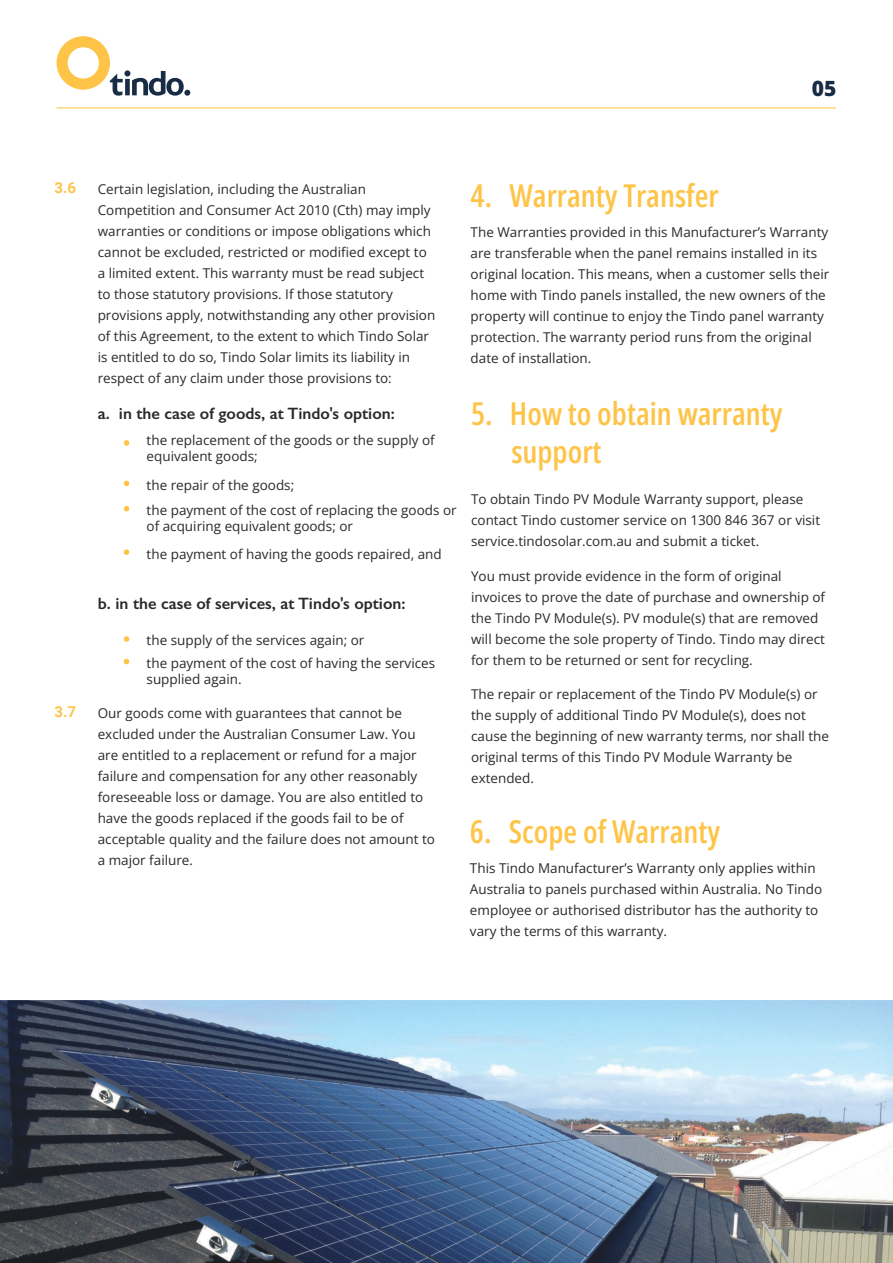
<style>
.page{position:relative;width:893px;height:1263px;background:#fff}
.page>*{position:absolute;margin:0;border:0;box-sizing:border-box;transform-origin:0 0}
.t1{font:600 31.5px/37.8px "Open Sans Condensed";color:#fec448}
.t2{font:21px "Open Sans";color:#192c46}
.t3{font:600 16.5px "Gill Sans";color:#2b292a}
.t4{font:700 15px "Roboto";color:#fec448}
.t5{font:13.5px/21px "Open Sans";color:#2b292a}
</style>
<div class="page">
<svg style="left:57px;top:36px;width:133px;height:60px"></svg>
<hr style="left:57px;top:107px;width:779px;height:1px;background:#fec448">
<svg style="left:124px;top:440px;width:5px;height:6px"></svg>
<svg style="left:124px;top:481px;width:5px;height:5px"></svg>
<svg style="left:124px;top:506px;width:5px;height:5px"></svg>
<svg style="left:124px;top:549px;width:5px;height:6px"></svg>
<svg style="left:124px;top:636px;width:5px;height:6px"></svg>
<svg style="left:124px;top:659px;width:5px;height:5px"></svg>
<img style="left:0;top:1000px;width:893px;height:263px">
<h2 class="t2" style="left:812px;top:76px;width:26px">05</h2>
<p class="t4" style="left:54px;top:179px;width:23px">3.6</p>
<p class="t4" style="left:54px;top:703px;width:23px">3.7</p>
<p class="t5" style="left:98px;top:180px;width:339px">Certain legislation, including the Australian Competition and Consumer Act 2010 (Cth) may imply warranties or conditions or impose obligations which cannot be excluded, restricted or modified except to a limited extent. This warranty must be read subject to those statutory provisions. If those statutory provisions apply, notwithstanding any other provision of this Agreement, to the extent to which Tindo Solar is entitled to do so, Tindo Solar limits its liability in respect of any claim under those provisions to:</p>
<p class="t3" style="left:98px;top:407px;width:299px">a. in the case of goods, at Tindo's option:</p>
<p class="t5" style="left:147px;top:433px;width:290px;line-height:16.2px">the replacement of the goods or the supply of equivalent goods;</p>
<p class="t5" style="left:147px;top:474px;width:312px;line-height:25.2px">the repair of the goods;<br>the payment of the cost of replacing the goods or</p>
<p class="t5" style="left:147px;top:514px;width:297px;line-height:27.3px">of acquiring equivalent goods; or<br>the payment of having the goods repaired, and</p>
<p class="t3" style="left:98px;top:597px;width:309px">b. in the case of services, at Tindo's option:</p>
<p class="t5" style="left:147px;top:631px;width:290px;line-height:22.5px">the supply of the services again; or<br>the payment of the cost of having the services</p>
<p class="t5" style="left:147px;top:670px;width:96px">supplied again.</p>
<p class="t5" style="left:98px;top:704px;width:339px">Our goods come with guarantees that cannot be excluded under the Australian Consumer Law. You are entitled to a replacement or refund for a major failure and compensation for any other reasonably foreseeable loss or damage. You are also entitled to have the goods replaced if the goods fail to be of acceptable quality and the failure does not amount to a major failure.</p>
<h1 class="t1" style="left:471px;top:180px;width:250px">4. Warranty Transfer</h1>
<p class="t5" style="left:471px;top:223px;width:360px">The Warranties provided in this Manufacturerís Warranty are transferable when the panel remains installed in its original location. This means, when a customer sells their home with Tindo panels installed, the new owners of the property will continue to enjoy the Tindo panel warranty protection. The warranty period runs from the original date of installation.</p>
<h1 class="t1" style="left:511px;top:398px;width:273px;text-indent:-40px">5. How to obtain warranty support</h1>
<p class="t5" style="left:471px;top:490px;width:351px">To obtain Tindo PV Module Warranty support, please contact Tindo customer service on 1300 846 367 or visit service.tindosolar.com.au and submit a ticket.</p>
<p class="t5" style="left:471px;top:567px;width:356px">You must provide evidence in the form of original invoices to prove the date of purchase and ownership of the Tindo PV Module(s). PV module(s) that are removed will become the sole property of Tindo. Tindo may direct for them to be returned or sent for recycling.</p>
<p class="t5" style="left:471px;top:685px;width:359px">The repair or replacement of the Tindo PV Module(s) or the supply of additional Tindo PV Module(s), does not cause the beginning of new warranty terms, nor shall the original terms of this Tindo PV Module Warranty be extended.</p>
<h1 class="t1" style="left:470px;top:816px;width:252px">6. Scope of Warranty</h1>
<p class="t5" style="left:470px;top:859px;width:354px">This Tindo Manufacturerís Warranty only applies within Australia to panels purchased within Australia. No Tindo employee or authorised distributor has the authority to vary the terms of this warranty.</p>
</div>
